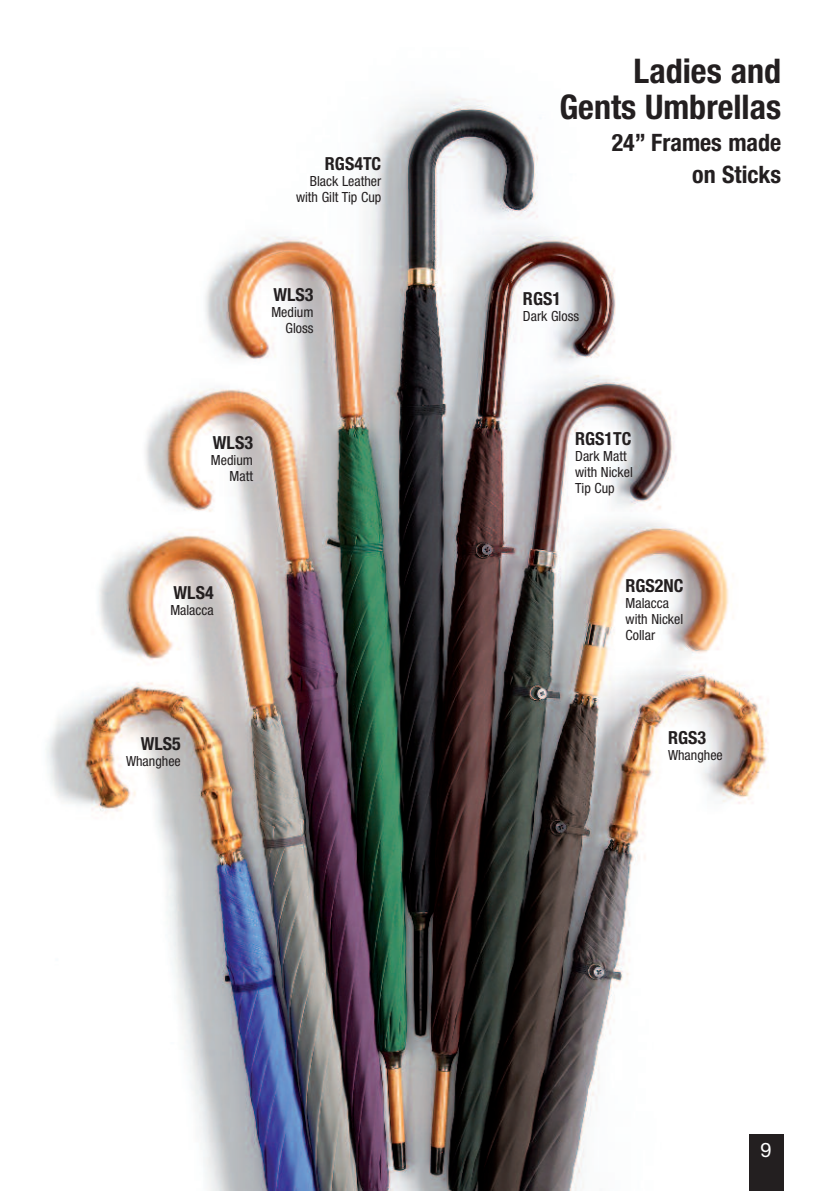
<style>
.page{position:relative;width:840px;height:1191px;background:#fff}
.page>*{position:absolute;margin:0;border:0;box-sizing:border-box;transform-origin:0 0}
.t1{font:700 condensed 34px/36px "Helvetica Neue";color:#231f20;text-align:right}
.t2{font:700 condensed 24px/32px "Helvetica Neue";color:#231f20;text-align:right}
.t3{font:20px "Helvetica Neue";color:#fff}
.t4{font:700 condensed 18px "Helvetica Neue";color:#231f20}
.t5{font:condensed 14px/16px "Helvetica Neue";color:#231f20;text-align:right}
</style>
<div class="page">
<img style="left:46px;top:96px;width:738px;height:1095px">
<div style="left:748px;top:1134px;width:34px;height:57px;background:#231f20"></div>
<p class="t4" style="left:325px;top:157px;width:58px">RGS4TC</p>
<p class="t5" style="left:296px;top:174px;width:87px">Black Leather with Gilt Tip Cup</p>
<p class="t4" style="left:273px;top:288px;width:41px">WLS3</p>
<p class="t5" style="left:271px;top:306px;width:43px">Medium<br>Gloss</p>
<p class="t4" style="left:213px;top:436px;width:41px">WLS3</p>
<p class="t5" style="left:211px;top:453px;width:43px">Medium<br>Matt</p>
<p class="t4" style="left:173px;top:586px;width:41px">WLS4</p>
<p class="t5" style="left:170px;top:603px;width:45px">Malacca</p>
<p class="t4" style="left:141px;top:737px;width:41px">WLS5</p>
<p class="t5" style="left:126px;top:754px;width:56px">Whanghee</p>
<h1 class="t1" style="left:559px;top:56px;width:223px">Ladies and<br>Gents Umbrellas</h1>
<h2 class="t2" style="left:611px;top:129px;width:171px">24” Frames made on Sticks</h2>
<p class="t4" style="left:522px;top:292px;width:39px">RGS1</p>
<p class="t5" style="left:522px;top:309px;width:58px">Dark Gloss</p>
<p class="t4" style="left:575px;top:432px;width:58px">RGS1TC</p>
<p class="t5" style="left:575px;top:449px;width:59px;text-align:left">Dark Matt with Nickel<br>Tip Cup</p>
<p class="t4" style="left:625px;top:579px;width:59px">RGS2NC</p>
<p class="t5" style="left:625px;top:596px;width:59px;text-align:left">Malacca with Nickel<br>Collar</p>
<p class="t4" style="left:667px;top:731px;width:39px">RGS3</p>
<p class="t5" style="left:667px;top:748px;width:56px">Whanghee</p>
<h3 class="t3" style="left:760px;top:1142px;width:13px">9</h3>
</div>
